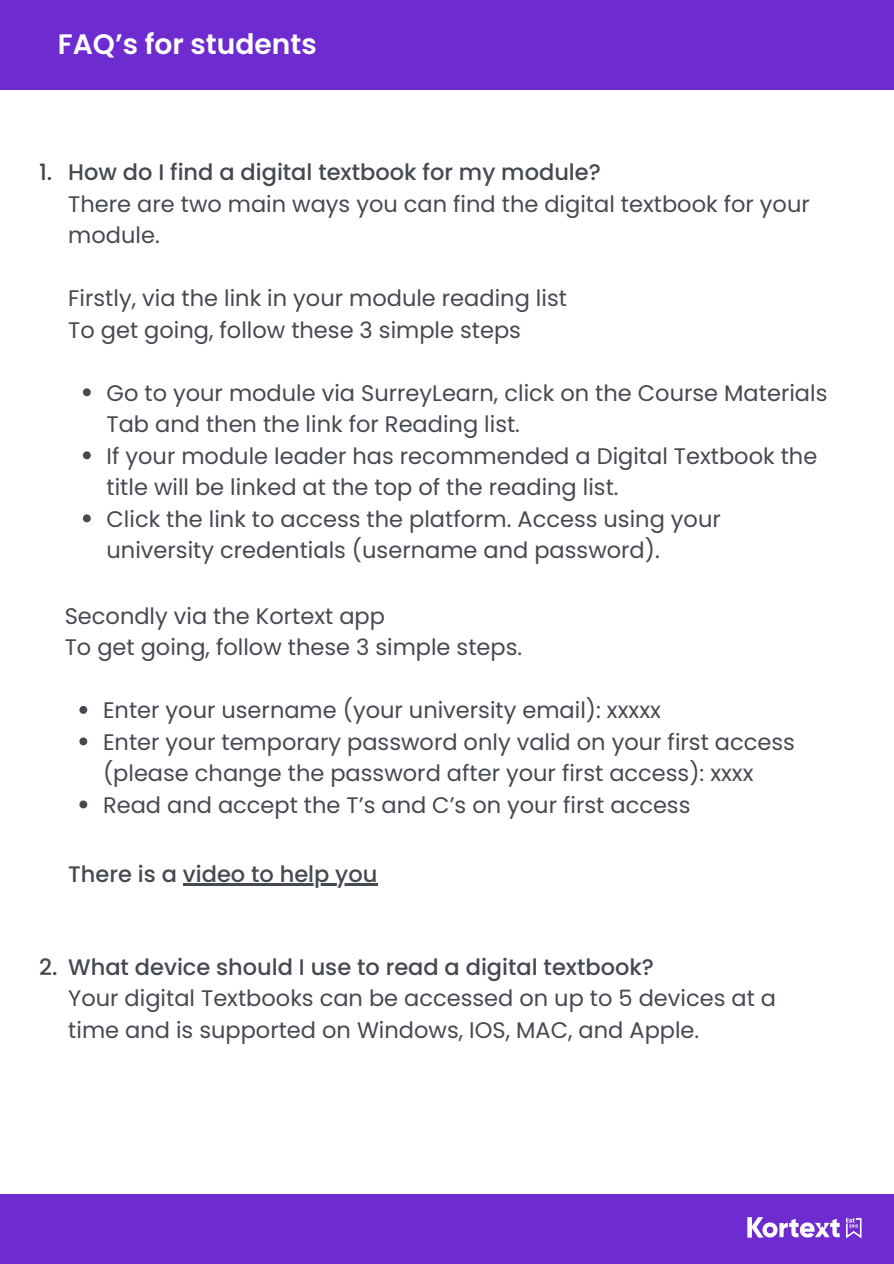
<style>
.page{position:relative;width:894px;height:1264px;background:#fff}
.page>*{position:absolute;margin:0;border:0;box-sizing:border-box;transform-origin:0 0}
.t1{font:600 28.2px "Poppins";color:#fff}
.t2{font:22.5px/31.5px "Poppins";color:#454950}
.t3{font:500 22.5px "Poppins";color:#454950}
</style>
<div class="page">
<div style="left:0;top:0;width:893px;height:89px;background:#6e2cd0"></div>
<div style="left:0;top:1193px;width:893px;height:70px;background:#6e2cd0"></div>
<img style="left:747px;top:1217px;width:115px;height:22px">
<svg style="left:83px;top:388px;width:8px;height:8px"></svg>
<svg style="left:83px;top:451px;width:8px;height:8px"></svg>
<svg style="left:83px;top:514px;width:8px;height:8px"></svg>
<svg style="left:79px;top:706px;width:8px;height:7px"></svg>
<svg style="left:79px;top:737px;width:8px;height:8px"></svg>
<svg style="left:79px;top:800px;width:8px;height:8px"></svg>
<hr style="left:183px;top:883px;width:194px;height:2px;background:#454950">
<h2 class="t1" style="left:58px;top:25px;width:260px">FAQ’s for students</h2>
<p class="t3" style="left:39px;top:156px;width:15px">1.</p>
<p class="t3" style="left:68px;top:156px;width:534px">How do I find a digital textbook for my module?</p>
<p class="t2" style="left:68px;top:188px;width:742px">There are two main ways you can find the digital textbook for your module.</p>
<p class="t2" style="left:68px;top:282px;width:500px">Firstly, via the link in your module reading list</p>
<p class="t2" style="left:68px;top:314px;width:454px">To get going, follow these 3 simple steps</p>
<p class="t2" style="left:106px;top:377px;width:722px">Go to your module via SurreyLearn, click on the Course Materials<br>Tab and then the link for Reading list.</p>
<p class="t2" style="left:106px;top:440px;width:712px">If your module leader has recommended a Digital Textbook the title will be linked at the top of the reading list.</p>
<p class="t2" style="left:106px;top:503px;width:615px">Click the link to access the platform. Access using your university credentials (username and password).</p>
<p class="t2" style="left:65px;top:600px;width:321px">Secondly via the Kortext app</p>
<p class="t2" style="left:65px;top:631px;width:459px">To get going, follow these 3 simple steps.</p>
<p class="t2" style="left:103px;top:694px;width:559px">Enter your username (your university email): xxxxx</p>
<p class="t2" style="left:103px;top:726px;width:693px">Enter your temporary password only valid on your first access (please change the password after your first access): xxxx</p>
<h2 class="t2" style="left:103px;top:789px;width:588px">Read and accept the T’s and C’s on your first access</h2>
<h2 class="t3" style="left:68px;top:858px;width:310px">There is a video to help you</h2>
<p class="t3" style="left:39px;top:951px;width:20px">2.</p>
<p class="t3" style="left:68px;top:951px;width:587px">What device should I use to read a digital textbook?</p>
<p class="t2" style="left:68px;top:982px;width:709px">Your digital Textbooks can be accessed on up to 5 devices at a time and is supported on Windows, IOS, MAC, and Apple.</p>
</div>
